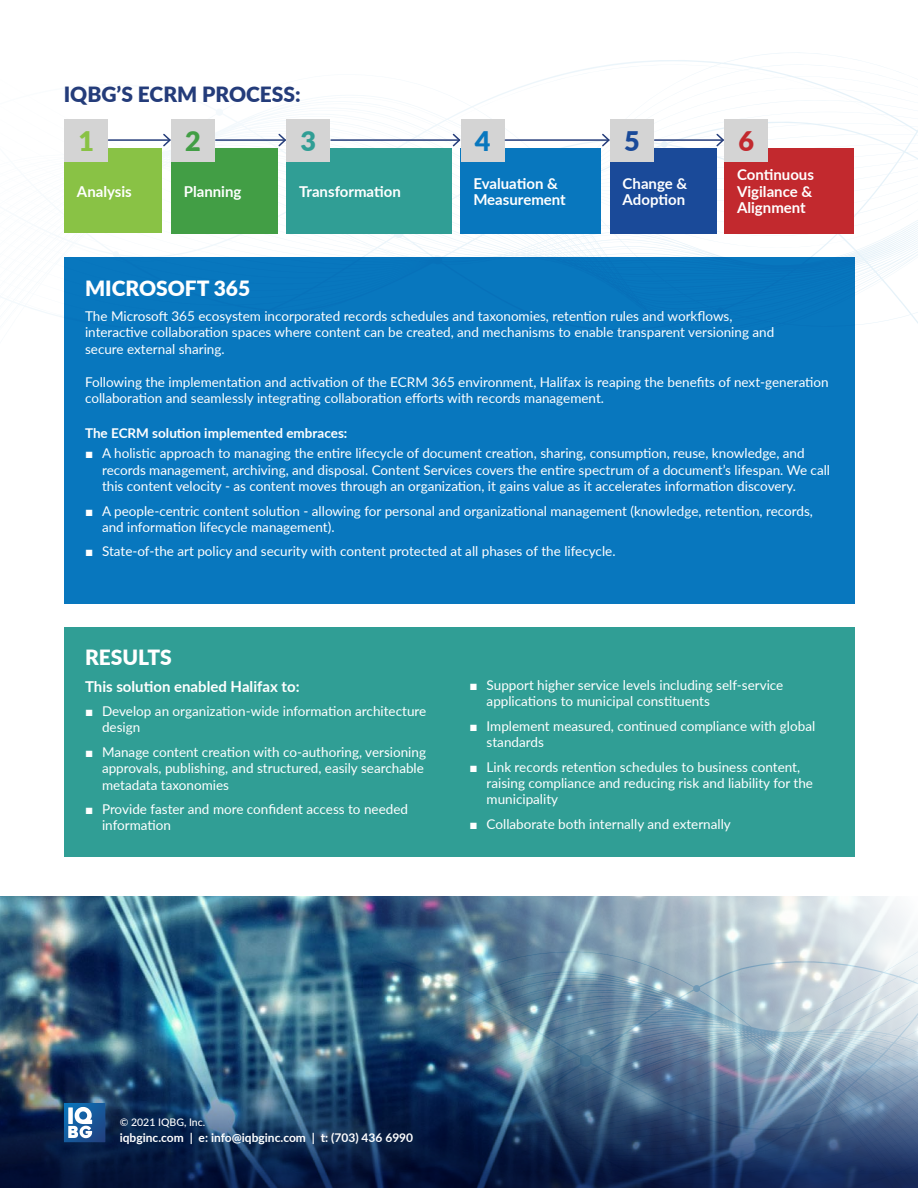
<style>
.page{position:relative;width:918px;height:1188px;background:#fff}
.page>*{position:absolute;margin:0;border:0;box-sizing:border-box;transform-origin:0 0}
.t1{font:900 27px "Lato";color:#89c245}
.t2{font:900 27px "Lato";color:#429e45}
.t3{font:900 27px "Lato";color:#309e95}
.t4{font:900 27px "Lato";color:#0877be}
.t5{font:900 27px "Lato";color:#1a4a99}
.t6{font:900 27px "Lato";color:#c2292e}
.t7{font:900 21px "Lato";color:#fff}
.t8{font:900 21px "Lato";color:#243c7a}
.t9{font:700 15px/16.5px "Lato";color:#fff}
.t10{font:13.5px/16.2px "Lato";color:#fff}
.t11{font:700 13.5px "Lato";color:#fff}
.t12{font:700 12px "Lato";color:#fff}
.t13{font:500 10.5px "Lato";color:#fff}
.s1{font-family:"Arial"}
</style>
<div class="page">
<img style="left:0;top:897px;width:918px;height:291px">
<svg style="left:0;top:52px;width:918px;height:311px"></svg>
<div style="left:64px;top:149px;width:98px;height:84px;background:#89c245"></div>
<div style="left:64px;top:119px;width:44px;height:42px;background:#d4d4d4"></div>
<div style="left:171px;top:148px;width:106px;height:85px;background:#429e45"></div>
<div style="left:286px;top:148px;width:166px;height:85px;background:#309e95"></div>
<div style="left:610px;top:148px;width:106px;height:85px;background:#1a4a99"></div>
<div style="left:461px;top:148px;width:140px;height:85px;background:#0877be"></div>
<div style="left:724px;top:148px;width:130px;height:85px;background:#c2292e"></div>
<div style="left:171px;top:119px;width:44px;height:42px;background:#d4d4d4"></div>
<div style="left:286px;top:119px;width:44px;height:42px;background:#d4d4d4"></div>
<div style="left:610px;top:119px;width:44px;height:42px;background:#d4d4d4"></div>
<div style="left:461px;top:119px;width:44px;height:42px;background:#d4d4d4"></div>
<div style="left:724px;top:119px;width:44px;height:42px;background:#d4d4d4"></div>
<hr style="left:109px;top:139px;width:61px;height:2px;background:#243c7a">
<svg style="left:162px;top:132px;width:9px;height:16px"></svg>
<hr style="left:216px;top:139px;width:69px;height:2px;background:#243c7a">
<svg style="left:277px;top:132px;width:9px;height:16px"></svg>
<hr style="left:331px;top:139px;width:128px;height:2px;background:#243c7a">
<svg style="left:451px;top:132px;width:10px;height:16px"></svg>
<hr style="left:505px;top:139px;width:104px;height:2px;background:#243c7a">
<svg style="left:601px;top:132px;width:9px;height:16px"></svg>
<hr style="left:655px;top:139px;width:68px;height:2px;background:#243c7a">
<svg style="left:715px;top:132px;width:9px;height:16px"></svg>
<div style="left:64px;top:627px;width:790px;height:230px;background:#309e95"></div>
<div style="left:64px;top:258px;width:790px;height:346px;background:#0877be"></div>
<svg style="left:64px;top:1103px;width:42px;height:39px"></svg>
<h2 class="t8" style="left:64px;top:86px;width:239px">IQBG’S ECRM PROCESS:</h2>
<h1 class="t1" style="left:78px;top:131px;width:17px">1</h1>
<p class="t9" style="left:77px;top:184px;width:56px">Analysis</p>
<h1 class="t2" style="left:185px;top:131px;width:17px">2</h1>
<h1 class="t3" style="left:300px;top:131px;width:17px">3</h1>
<h1 class="t4" style="left:475px;top:131px;width:17px">4</h1>
<h1 class="t5" style="left:624px;top:131px;width:17px">5</h1>
<h1 class="t6" style="left:738px;top:131px;width:17px">6</h1>
<p class="t9" style="left:473px;top:174px;width:94px">Evalua琀椀on &amp;<br>Measurement</p>
<p class="t9" style="left:737px;top:166px;width:78px;text-align:justify">Con琀椀nuous Vigilance &amp; Alignment</p>
<p class="t9" style="left:184px;top:184px;width:59px">Planning</p>
<p class="t9" style="left:299px;top:183px;width:103px">Transforma琀椀on</p>
<p class="t9" style="left:623px;top:176px;width:66px">Change &amp;<br>Adop琀椀on</p>
<h2 class="t7" style="left:85px;top:276px;width:167px">MICROSOFT 365</h2>
<p class="t10" style="left:85px;top:307px;width:691px">The Microso昀琀 365 ecosystem incorporated records schedules and taxonomies, reten琀椀on rules and work昀氀ows, interac琀椀ve collabora琀椀on spaces where content can be created, and mechanisms to enable transparent versioning and secure external sharing.</p>
<p class="t10" style="left:85px;top:373px;width:745px">Following the implementa琀椀on and ac琀椀va琀椀on of the ECRM 365 environment, Halifax is reaping the bene昀椀ts of next-genera琀椀on collabora琀椀on and seamlessly integra琀椀ng collabora琀椀on e昀昀orts with records management.</p>
<p class="t11" style="left:85px;top:423px;width:264px">The ECRM solu琀椀on implemented embraces:</p>
<p class="t10" style="left:102px;top:445px;width:730px;text-indent:-17px"><span class="s1">■</span> A holis琀椀c approach to managing the en琀椀re lifecycle of document crea琀椀on, sharing, consump琀椀on, reuse, knowledge, and records management, archiving, and disposal. Content Services covers the en琀椀re spectrum of a document’s lifespan. We call this content velocity - as content moves through an organiza琀椀on, it gains value as it accelerates informa琀椀on discovery.</p>
<p class="t10" style="left:102px;top:502px;width:712px;text-indent:-17px"><span class="s1">■</span> A people-centric content solu琀椀on - allowing for personal and organiza琀椀onal management (knowledge, reten琀椀on, records, and informa琀椀on lifecycle management).</p>
<p class="t10" style="left:85px;top:543px;width:532px"><span class="s1">■</span> State-of-the art policy and security with content protected at all phases of the lifecycle.</p>
<h2 class="t7" style="left:85px;top:646px;width:88px">RESULTS</h2>
<p class="t9" style="left:85px;top:677px;width:216px">This solu琀椀on enabled Halifax to:</p>
<p class="t10" style="left:102px;top:703px;width:326px;text-indent:-17px"><span class="s1">■</span> Develop an organiza琀椀on-wide informa琀椀on architecture design</p>
<p class="t10" style="left:102px;top:744px;width:326px;text-indent:-17px"><span class="s1">■</span> Manage content crea琀椀on with co-authoring, versioning approvals, publishing, and structured, easily searchable metadata taxonomies</p>
<p class="t10" style="left:102px;top:801px;width:308px;text-indent:-17px"><span class="s1">■</span> Provide faster and more con昀椀dent access to needed informa琀椀on</p>
<p class="t10" style="left:487px;top:676px;width:298px;text-indent:-17px"><span class="s1">■</span> Support higher service levels including self-service applica琀椀ons to municipal cons琀椀tuents</p>
<p class="t10" style="left:487px;top:717px;width:330px;text-indent:-17px"><span class="s1">■</span> Implement measured, con琀椀nued compliance with global standards</p>
<p class="t10" style="left:487px;top:758px;width:328px;text-indent:-17px"><span class="s1">■</span> Link records reten琀椀on schedules to business content, raising compliance and reducing risk and liability for the municipality</p>
<p class="t10" style="left:470px;top:815px;width:263px"><span class="s1">■</span> Collaborate both internally and externally</p>
<p class="t13" style="left:120px;top:1118px;width:87px">© 2021 IQBG, Inc.</p>
<p class="t12" style="left:120px;top:1133px;width:295px">iqbginc.com | e: info@iqbginc.com | t: (703) 436 6990</p>
</div>
